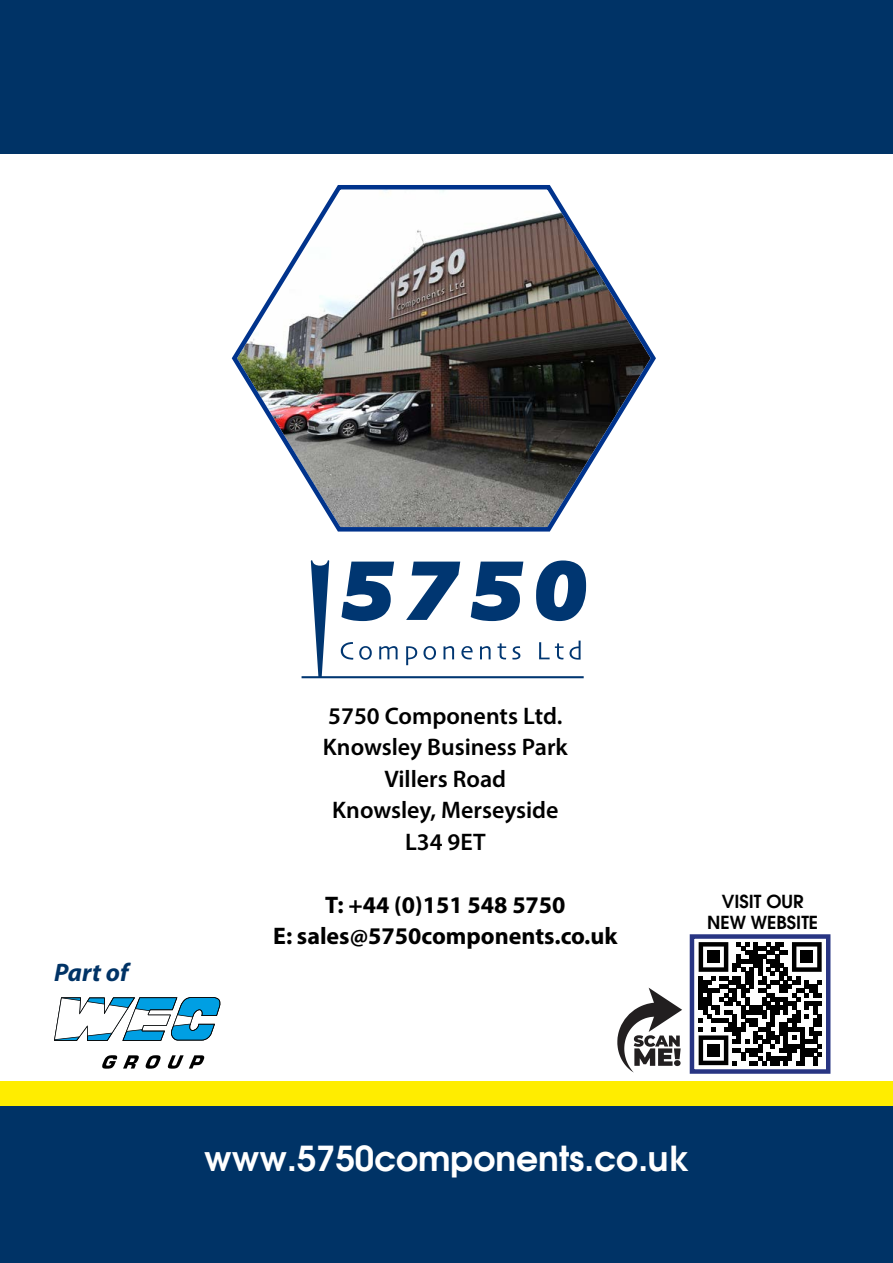
<style>
.page{position:relative;width:893px;height:1263px;background:#fff}
.page>*{position:absolute;margin:0;border:0;box-sizing:border-box;transform-origin:0 0}
.t1{font:600 34.5px "Avant Garde";color:#fff}
.t2{font:italic 700 25.5px "Myriad Pro";color:#036}
.t3{font:600 24px/31.5px "Myriad Pro";color:#000;text-align:center}
.t4{font:700 24px/31.5px "Myriad Pro";color:#000;text-align:center}
.t5{font:600 18px/21.6px "Avant Garde";color:#000;text-align:center}
</style>
<div class="page">
<div style="left:0;top:0;width:893px;height:153px;background:#036"></div>
<svg style="left:302px;top:560px;width:284px;height:118px"></svg>
<svg style="left:231px;top:185px;width:425px;height:347px"></svg>
<svg style="left:102px;top:1055px;width:37px;height:14px"></svg>
<svg style="left:145px;top:1055px;width:16px;height:14px"></svg>
<svg style="left:168px;top:1055px;width:36px;height:14px"></svg>
<svg style="left:54px;top:997px;width:166px;height:44px"></svg>
<div style="left:0;top:1105px;width:893px;height:158px;background:#036"></div>
<div style="left:0;top:1081px;width:893px;height:24px;background:#ffed00"></div>
<svg style="left:617px;top:934px;width:214px;height:140px"></svg>
<p class="t2" style="left:54px;top:956px;width:76px">Part of</p>
<p class="t3" style="left:323px;top:699px;width:246px">5750 Components Ltd.<br>Knowsley Business Park<br>Villers Road<br>Knowsley, Merseyside<br>L34 9ET</p>
<p class="t4" style="left:273px;top:888px;width:346px">T: +44 (0)151 548 5750<br>E: sales@5750components.co.uk</p>
<p class="t5" style="left:707px;top:890px;width:113px">VISIT OUR<br>NEW WEBSITE</p>
<h1 class="t1" style="left:204px;top:1135px;width:486px">www.5750components.co.uk</h1>
</div>
